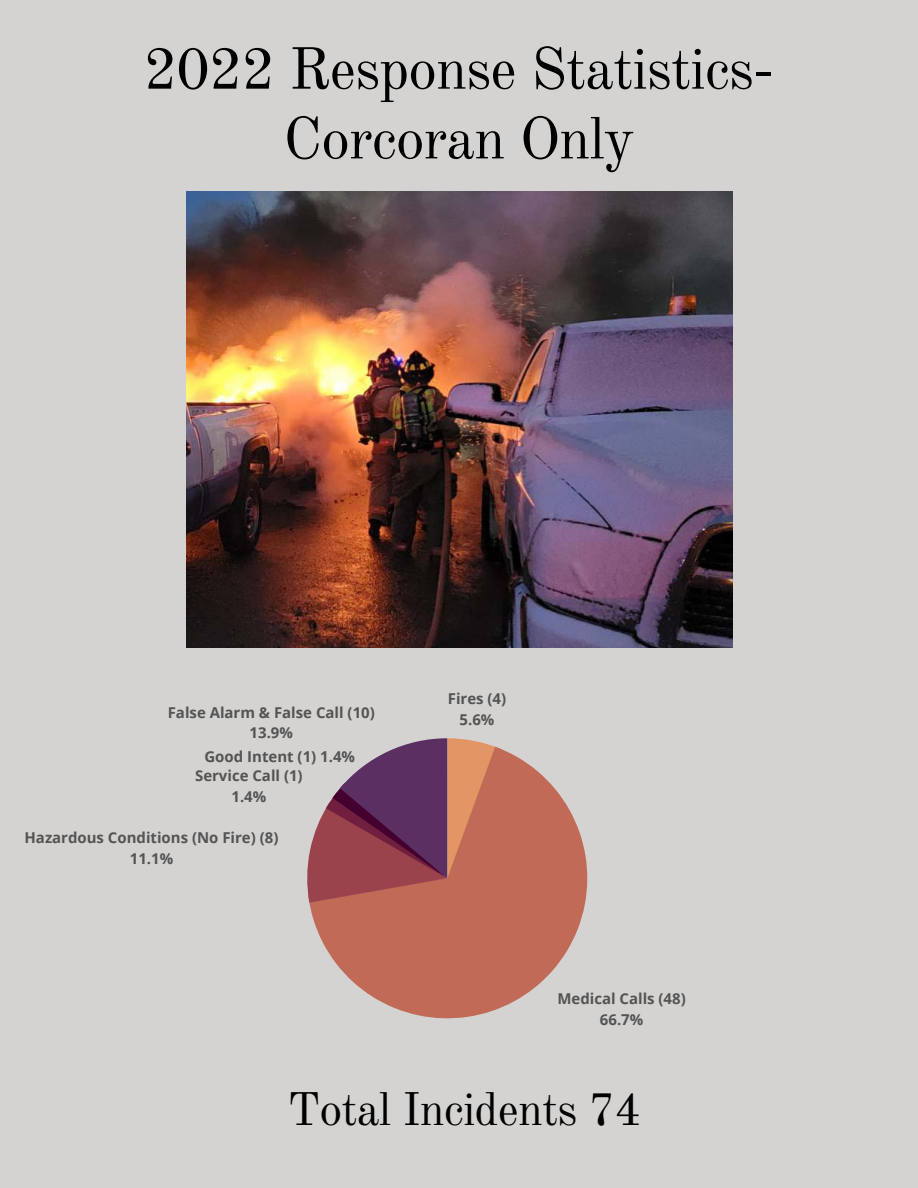
<style>
.page{position:relative;width:918px;height:1188px;background:#d5d3d1}
.page>*{position:absolute;margin:0;border:0;box-sizing:border-box;transform-origin:0 0}
.t1{font:58.2px/69.8px "Old Standard";letter-spacing:-.02em;color:#000;text-align:center}
.t2{font:46.2px "Old Standard";letter-spacing:-.02em;color:#000}
.t3{font:700 15px/20.9px "Open Sans";color:#545454;text-align:center}
</style>
<div class="page">
<svg style="left:309px;top:749px;width:278px;height:269px;fill:#c16a58"></svg>
<svg style="left:307px;top:738px;width:195px;height:165px;background:#9e6068"></svg>
<img style="left:187px;top:191px;width:545px;height:456px">
<h1 class="t1" style="left:144px;top:35px;width:632px">2022 Response Statistics-<br>Corcoran Only</h1>
<p class="t3" style="left:168px;top:701px;width:209px">False Alarm &amp; False Call (10)<br>13.9%</p>
<p class="t3" style="left:204px;top:746px;width:152px">Good Intent (1) 1.4%</p>
<p class="t3" style="left:195px;top:765px;width:109px">Service Call (1)<br>1.4%</p>
<p class="t3" style="left:25px;top:827px;width:255px">Hazardous Conditions (No Fire) (8)<br>11.1%</p>
<p class="t3" style="left:448px;top:688px;width:60px">Fires (4)<br>5.6%</p>
<p class="t3" style="left:557px;top:988px;width:130px">Medical Calls (48)<br>66.7%</p>
<h2 class="t2" style="left:287px;top:1081px;width:355px">Total Incidents 74</h2>
</div>
